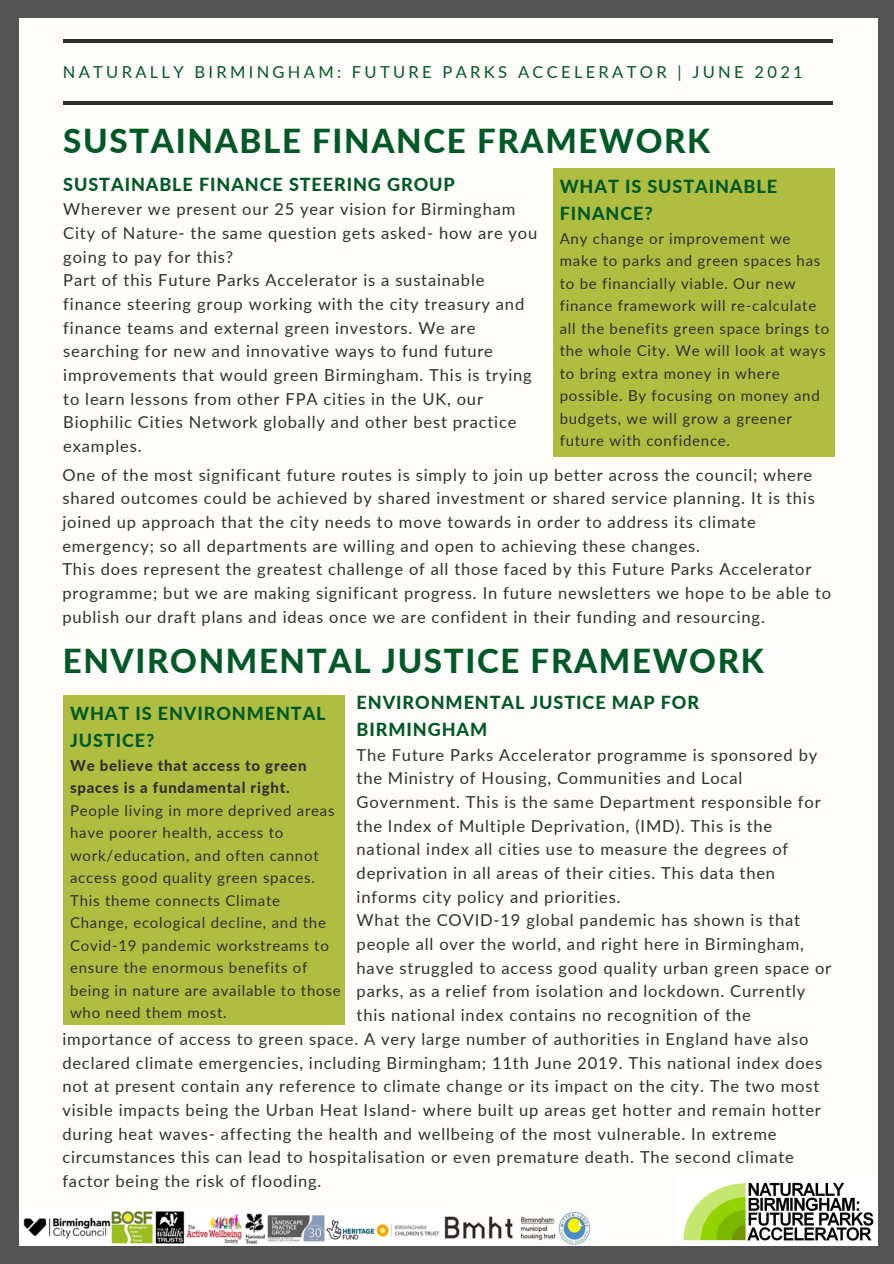
<style>
.page{position:relative;width:894px;height:1264px;background:#fff}
.page>*{position:absolute;margin:0;border:0;box-sizing:border-box;transform-origin:0 0}
.t1{font:800 33px "Lato";letter-spacing:.05em;color:#005926}
.t2{font:800 18px/27px "Lato";letter-spacing:.05em;color:#005926}
.t3{font:16.5px/23.7px "Lato";letter-spacing:.05em;color:#303030}
.t4{font:16.5px "Lato";letter-spacing:.2em;color:#005926}
.t5{font:15px/22.5px "Lato";letter-spacing:.05em;color:#303030}
.s1{font-weight:800}
</style>
<div class="page">
<div style="left:0;top:0;width:893px;height:1263px;background:#545454"></div>
<div style="left:19px;top:18px;width:858px;height:1228px;background:#fffdfa"></div>
<hr style="left:63px;top:39px;width:769px;height:4px;background:#303030">
<hr style="left:63px;top:101px;width:769px;height:4px;background:#303030">
<img style="left:23px;top:1210px;width:568px;height:35px">
<img style="left:683px;top:1182px;width:191px;height:59px">
<div style="left:552px;top:169px;width:281px;height:288px;background:#afbe41"></div>
<div style="left:63px;top:695px;width:281px;height:329px;background:#afbe41"></div>
<p class="t4" style="left:63px;top:62px;width:741px">NATURALLY BIRMINGHAM: FUTURE PARKS ACCELERATOR | JUNE 2021</p>
<p class="t1" style="left:63px;top:120px;width:648px">SUSTAINABLE FINANCE FRAMEWORK</p>
<p class="t2" style="left:63px;top:170px;width:393px">SUSTAINABLE FINANCE STEERING GROUP</p>
<p class="t3" style="left:63px;top:197px;width:475px">Wherever we present our 25 year vision for Birmingham<br>City of Nature- the same question gets asked- how are you going to pay for this?</p>
<p class="t3" style="left:63px;top:268px;width:470px">Part of this Future Parks Accelerator is a sustainable finance steering group working with the city treasury and finance teams and external green investors. We are searching for new and innovative ways to fund future improvements that would green Birmingham. This is trying to learn lessons from other FPA cities in the UK, our Biophilic Cities Network globally and other best practice examples.</p>
<p class="t3" style="left:62px;top:462px;width:753px">One of the most significant future routes is simply to join up better across the council; where shared outcomes could be achieved by shared investment or shared service planning. It is this joined up approach that the city needs to move towards in order to address its climate emergency; so all departments are willing and open to achieving these changes.</p>
<p class="t3" style="left:62px;top:557px;width:770px">This does represent the greatest challenge of all those faced by this Future Parks Accelerator programme; but we are making significant progress. In future newsletters we hope to be able to publish our draft plans and ideas once we are confident in their funding and resourcing.</p>
<p class="t2" style="left:559px;top:172px;width:219px">WHAT IS SUSTAINABLE<br>FINANCE?</p>
<p class="t5" style="left:559px;top:227px;width:271px">Any change or improvement we make to parks and green spaces has to be financially viable. Our new finance framework will re-calculate all the benefits green space brings to the whole City. We will look at ways to bring extra money in where possible. By focusing on money and budgets, we will grow a greener future with confidence.</p>
<p class="t1" style="left:63px;top:640px;width:702px">ENVIRONMENTAL JUSTICE FRAMEWORK</p>
<p class="t2" style="left:70px;top:699px;width:257px">WHAT IS ENVIRONMENTAL<br>JUSTICE?</p>
<p class="t5" style="left:70px;top:753px;width:272px"><span class="s1">We believe that access to green spaces is a fundamental right.<br></span>People living in more deprived areas have poorer health, access to work/education, and often cannot access good quality green spaces.<br>This theme connects Climate<br>Change, ecological decline, and the<br>Covid-19 pandemic workstreams to ensure the enormous benefits of being in nature are available to those who need them most.</p>
<p class="t2" style="left:356px;top:688px;width:344px">ENVIRONMENTAL JUSTICE MAP FOR<br>BIRMINGHAM</p>
<p class="t3" style="left:356px;top:742px;width:465px">The Future Parks Accelerator programme is sponsored by the Ministry of Housing, Communities and Local Government. This is the same Department responsible for the Index of Multiple Deprivation, (IMD). This is the national index all cities use to measure the degrees of deprivation in all areas of their cities. This data then informs city policy and priorities.</p>
<p class="t3" style="left:356px;top:908px;width:476px">What the COVID-19 global pandemic has shown is that people all over the world, and right here in Birmingham, have struggled to access good quality urban green space or parks, as a relief from isolation and lockdown. Currently this national index contains no recognition of the</p>
<p class="t3" style="left:62px;top:1026px;width:761px">importance of access to green space. A very large number of authorities in England have also declared climate emergencies, including Birmingham; 11th June 2019. This national index does not at present contain any reference to climate change or its impact on the city. The two most visible impacts being the Urban Heat Island- where built up areas get hotter and remain hotter during heat waves- affecting the health and wellbeing of the most vulnerable. In extreme circumstances this can lead to hospitalisation or even premature death. The second climate factor being the risk of flooding.</p>
</div>
